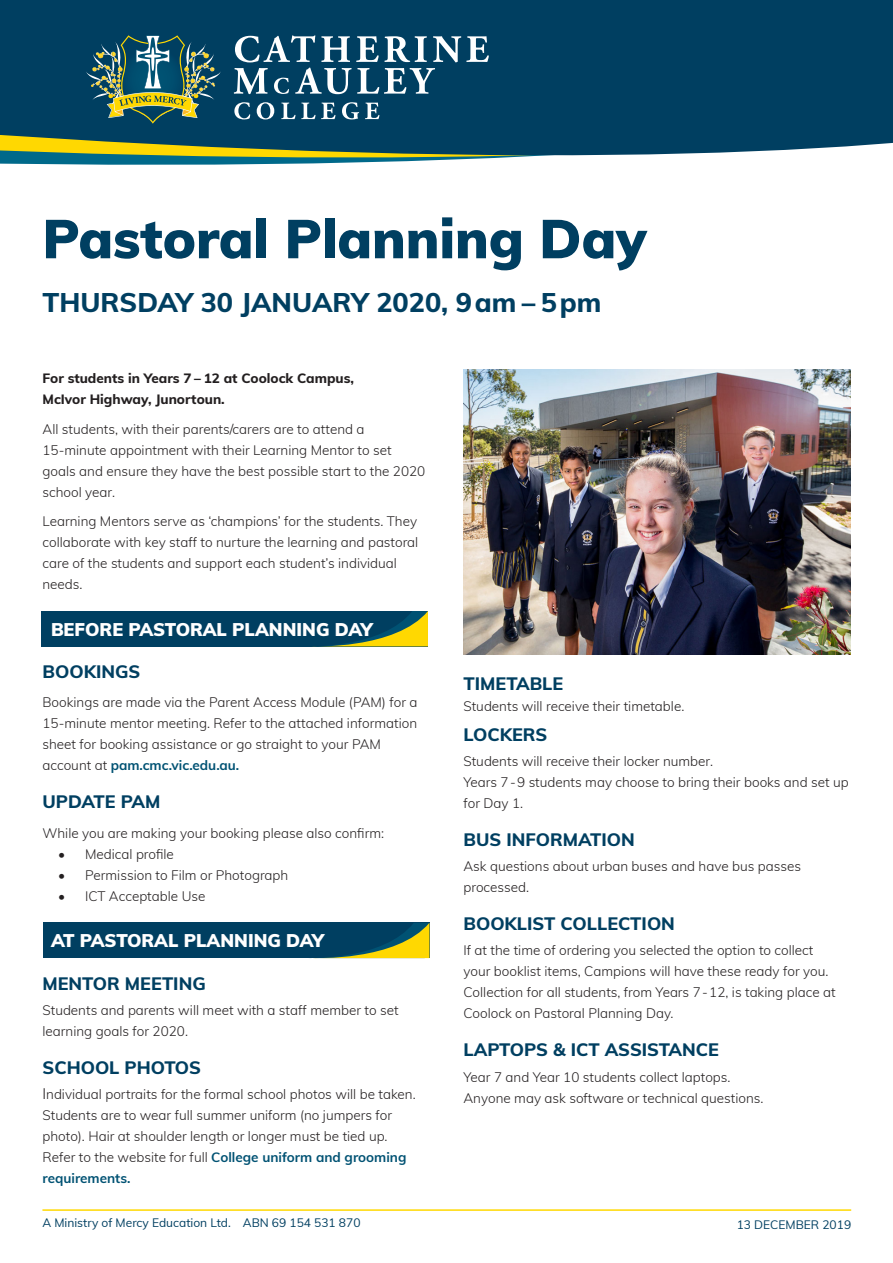
<style>
.page{position:relative;width:893px;height:1263px;background:#fff}
.page>*{position:absolute;margin:0;border:0;box-sizing:border-box;transform-origin:0 0}
.t1{font:900 54px "Muli";color:#003f61}
.t2{font:800 27px "Muli";color:#003f61}
.t3{font:800 18px "Muli";color:#003f61}
.t4{font:900 18px "Muli";color:#fff}
.t5{font:300 13.5px/21px "Muli";color:#231f20}
.t6{font:800 13.5px "Muli";color:#231f20}
.t7{font:12px "Muli";color:#003f61}
.s1{font-weight:700;color:#005273}
.s2{font-size:15px}
</style>
<div class="page">
<svg style="left:0;top:112px;width:893px;height:53px;background:#3a6a71"></svg>
<div style="left:0;top:0;width:893px;height:112px;background:#003f61"></div>
<svg style="left:234px;top:102px;width:16px;height:17px"></svg>
<svg style="left:257px;top:102px;width:17px;height:17px"></svg>
<svg style="left:281px;top:103px;width:54px;height:16px"></svg>
<svg style="left:342px;top:102px;width:17px;height:17px"></svg>
<svg style="left:365px;top:103px;width:14px;height:16px"></svg>
<svg style="left:234px;top:35px;width:255px;height:59px"></svg>
<svg style="left:86px;top:35px;width:135px;height:89px"></svg>
<img style="left:113px;top:42px;width:10px;height:28px">
<img style="left:183px;top:42px;width:11px;height:28px">
<img style="left:96px;top:44px;width:17px;height:14px">
<img style="left:194px;top:44px;width:15px;height:14px">
<div style="left:43px;top:923px;width:386px;height:35px;background:#003f61"></div>
<svg style="left:309px;top:923px;width:120px;height:36px"></svg>
<div style="left:41px;top:611px;width:387px;height:35px;background:#003f61"></div>
<svg style="left:307px;top:611px;width:121px;height:36px"></svg>
<hr style="left:42px;top:1209px;width:809px;height:2px;background:#ffd801">
<img style="left:463px;top:370px;width:387px;height:285px">
<p class="t1" style="left:43px;top:199px;width:605px">Pastoral Planning Day</p>
<p class="t2" style="left:43px;top:282px;width:560px">THURSDAY 30 JANUARY 2020, 9 am – 5 pm</p>
<p class="t6" style="left:43px;top:368px;width:313px">For students in Years 7 – 12 at Coolock Campus,</p>
<p class="t6" style="left:43px;top:389px;width:184px">McIvor Highway, Junortoun.</p>
<p class="t5" style="left:43px;top:418px;width:384px">All students, with their parents/carers are to attend a 15-minute appointment with their Learning Mentor to set goals and ensure they have the best possible start to the 2020 school year.</p>
<p class="t5" style="left:43px;top:510px;width:377px">Learning Mentors serve as ‘champions’ for the students. They collaborate with key staff to nurture the learning and pastoral care of the students and support each student’s individual needs.</p>
<p class="t4" style="left:51px;top:616px;width:323px">BEFORE PASTORAL PLANNING DAY</p>
<p class="t3" style="left:43px;top:658px;width:99px">BOOKINGS</p>
<p class="t5" style="left:43px;top:691px;width:376px">Bookings are made via the Parent Access Module (PAM) for a 15-minute mentor meeting. Refer to the attached information sheet for booking assistance or go straight to your PAM account at <span class="s1">pam.cmc.vic.edu.au.</span></p>
<p class="t3" style="left:43px;top:789px;width:120px">UPDATE PAM</p>
<p class="t5" style="left:43px;top:822px;width:343px">While you are making your booking please also confirm:</p>
<p class="t5" style="left:58px;top:843px;width:117px">• Medical profile</p>
<p class="t5" style="left:58px;top:864px;width:232px">• Permission to Film or Photograph</p>
<p class="t5" style="left:58px;top:885px;width:149px">• ICT Acceptable Use</p>
<p class="t4" style="left:51px;top:928px;width:274px">AT PASTORAL PLANNING DAY</p>
<p class="t3" style="left:43px;top:970px;width:165px">MENTOR MEETING</p>
<p class="t5" style="left:43px;top:999px;width:358px">Students and parents will meet with a staff member to set learning goals for 2020.</p>
<p class="t3" style="left:43px;top:1054px;width:160px">SCHOOL PHOTOS</p>
<p class="t5" style="left:43px;top:1083px;width:375px"><span class="s2">I</span>ndividual portraits for the formal school photos will be taken.<br>Students are to wear full summer uniform (no jumpers for photo). Hair at shoulder length or longer must be tied up.<br>Refer to the website for full <span class="s1">College uniform and grooming requirements.</span></p>
<p class="t3" style="left:463px;top:670px;width:101px">TIMETABLE</p>
<p class="t5" style="left:463px;top:695px;width:222px">Students will receive their timetable.</p>
<p class="t3" style="left:463px;top:721px;width:85px">LOCKERS</p>
<p class="t5" style="left:463px;top:750px;width:251px">Students will receive their locker number.</p>
<p class="t5" style="left:463px;top:771px;width:387px">Years 7 - 9 students may choose to bring their books and set up for Day 1.</p>
<p class="t3" style="left:463px;top:826px;width:173px">BUS INFORMATION</p>
<p class="t5" style="left:463px;top:855px;width:339px">Ask questions about urban buses and have bus passes processed.</p>
<p class="t3" style="left:463px;top:910px;width:213px">BOOKLIST COLLECTION</p>
<p class="t5" style="left:463px;top:939px;width:374px">If at the time of ordering you selected the option to collect your booklist items, Campions will have these ready for you.<br>Collection for all students, from Years 7 - 12, is taking place at Coolock on Pastoral Planning Day.</p>
<p class="t3" style="left:463px;top:1037px;width:257px">LAPTOPS &amp; ICT ASSISTANCE</p>
<p class="t5" style="left:463px;top:1065px;width:269px">Year 7 and Year 10 students collect laptops.</p>
<p class="t5" style="left:463px;top:1086px;width:301px">Anyone may ask software or technical questions.</p>
<p class="t7" style="left:42px;top:1214px;width:320px">A Ministry of Mercy Education Ltd. ABN 69 154 531 870</p>
<p class="t7" style="left:737px;top:1216px;width:116px">13 DECEMBER 2019</p>
</div>
